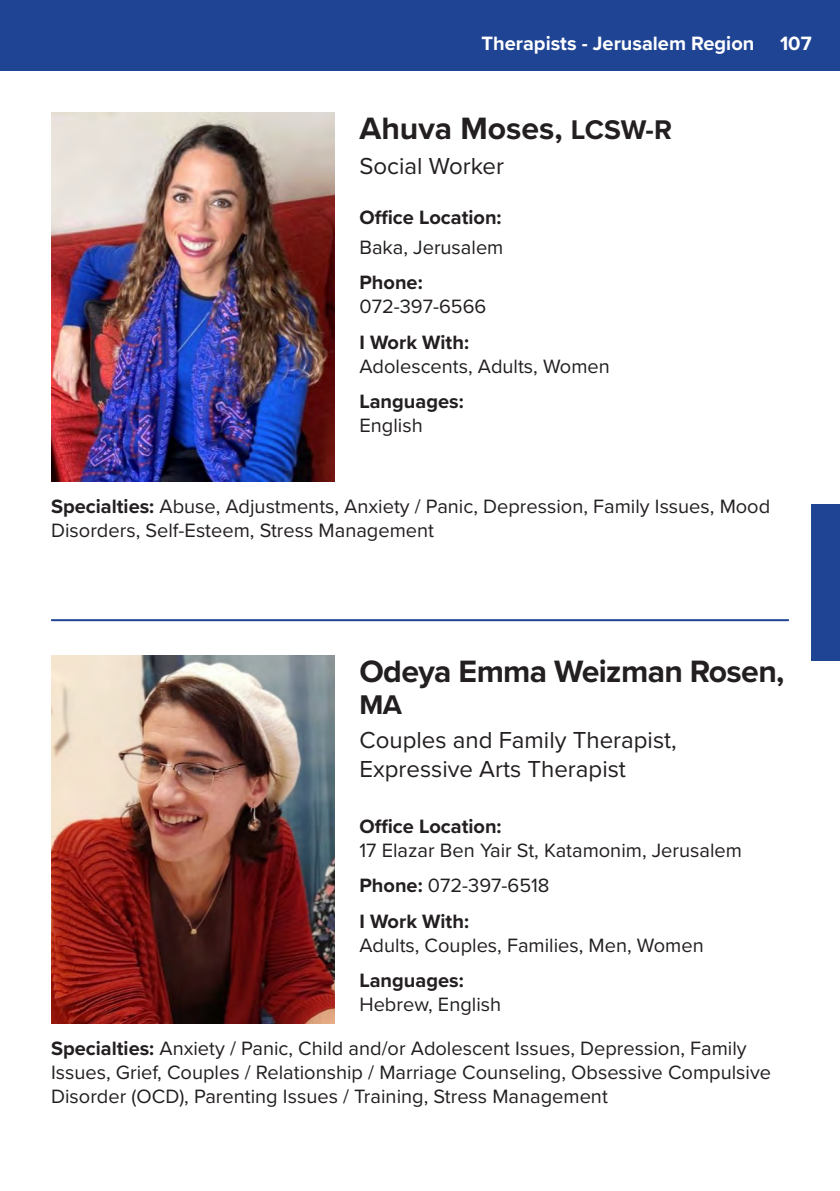
<style>
.page{position:relative;width:840px;height:1191px;background:#fff}
.page>*{position:absolute;margin:0;border:0;box-sizing:border-box;transform-origin:0 0}
.t1{font:700 32px "Proxima Nova";letter-spacing:-.02em;color:#231f20}
.t2{font:700 32px "Proxima Nova";color:#231f20}
.t3{font:700 28px "Proxima Nova";color:#231f20}
.t4{font:24px/28.8px "Proxima Nova";color:#231f20}
.t5{font:20px/24px "Proxima Nova";color:#231f20}
.t6{font:700 20px "Proxima Nova";color:#231f20}
.t7{font:700 20px "Proxima Nova";color:#fff}
.s1{font-size:28px}
.s2{font-weight:700}
</style>
<div class="page">
<div style="left:0;top:0;width:839px;height:71px;background:#1f4494"></div>
<div style="left:811px;top:505px;width:28px;height:156px;background:#1f4494"></div>
<img style="left:51px;top:655px;width:283px;height:368px">
<hr style="left:51px;top:619px;width:737px;height:2px;background:#1f4494">
<img style="left:51px;top:113px;width:283px;height:368px">
<p class="t7" style="left:481px;top:28px;width:274px">Therapists - Jerusalem Region</p>
<p class="t7" style="left:779px;top:28px;width:33px">107</p>
<p class="t2" style="left:359px;top:105px;width:314px">Ahuva Moses, <span class="s1">LCSW-R</span></p>
<p class="t4" style="left:359px;top:150px;width:146px">Social Worker</p>
<p class="t6" style="left:359px;top:203px;width:144px">Office Location:</p>
<p class="t5" style="left:359px;top:234px;width:145px">Baka, Jerusalem</p>
<p class="t6" style="left:359px;top:268px;width:65px">Phone:</p>
<p class="t5" style="left:359px;top:294px;width:128px">072-397-6566</p>
<p class="t6" style="left:359px;top:327px;width:111px">I Work With:</p>
<p class="t5" style="left:359px;top:353px;width:252px">Adolescents, Adults, Women</p>
<p class="t6" style="left:359px;top:386px;width:106px">Languages:</p>
<p class="t5" style="left:359px;top:412px;width:65px">English</p>
<p class="t5" style="left:51px;top:493px;width:720px"><span class="s2">Specialties:</span> Abuse, Adjustments, Anxiety / Panic, Depression, Family Issues, Mood<br>Disorders, Self-Esteem, Stress Management</p>
<p class="t1" style="left:359px;top:647px;width:426px">Odeya Emma Weizman Rosen,</p>
<p class="t3" style="left:359px;top:683px;width:44px">MA</p>
<p class="t4" style="left:359px;top:725px;width:318px">Couples and Family Therapist,<br>Expressive Arts Therapist</p>
<p class="t6" style="left:359px;top:811px;width:144px">Office Location:</p>
<p class="t5" style="left:359px;top:837px;width:384px">17 Elazar Ben Yair St, Katamonim, Jerusalem</p>
<p class="t5" style="left:359px;top:872px;width:191px"><span class="s2">Phone:</span> 072-397-6518</p>
<p class="t6" style="left:359px;top:906px;width:111px">I Work With:</p>
<p class="t5" style="left:359px;top:932px;width:345px">Adults, Couples, Families, Men, Women</p>
<p class="t6" style="left:359px;top:965px;width:106px">Languages:</p>
<p class="t5" style="left:359px;top:991px;width:143px">Hebrew, English</p>
<p class="t5" style="left:51px;top:1035px;width:721px"><span class="s2">Specialties:</span> Anxiety / Panic, Child and/or Adolescent Issues, Depression, Family<br>Issues, Grief, Couples / Relationship / Marriage Counseling, Obsessive Compulsive<br>Disorder (OCD), Parenting Issues / Training, Stress Management</p>
</div>
